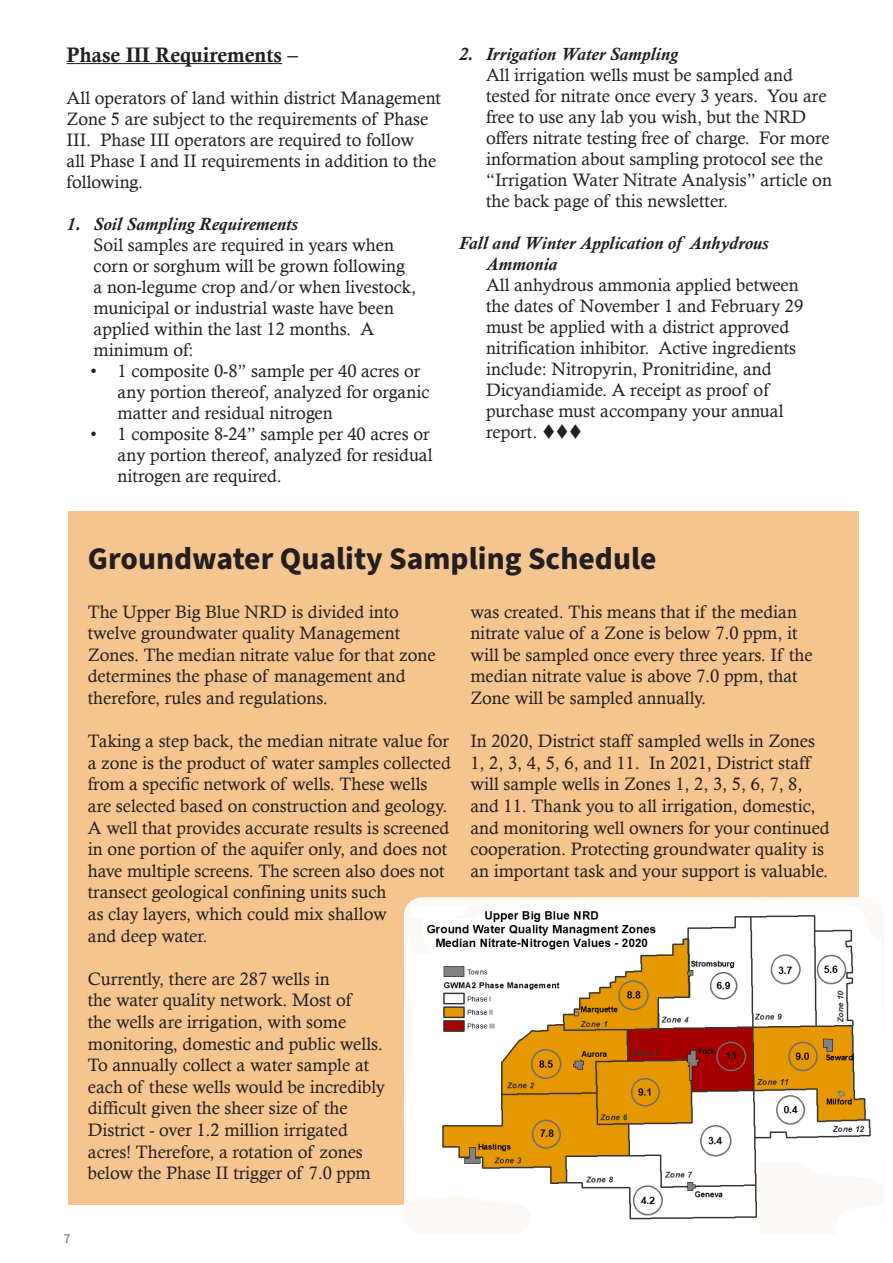
<style>
.page{position:relative;width:893px;height:1263px;background:#fff}
.page>*{position:absolute;margin:0;border:0;box-sizing:border-box;transform-origin:0 0}
.t1{font:700 31.5px "Source Sans Pro";color:#231f20}
._10_Subheader_gray_S{font:21px "Calis MT Bol";color:#231f20}
._10_Subheader_gray_S-2{font:18px/21.6px "Calisto";color:#231f20}
._9_Content_gray_Sour{font:13.5px "Source Sans Pro";color:#5b6369}
.s1{font-weight:700;font-style:italic}
</style>
<div class="page">
<hr style="left:67px;top:63px;width:215px;height:1px;background:#231f20">
<div style="left:68px;top:512px;width:791px;height:693px;background:#f4c58f"></div>
<img style="left:404px;top:897px;width:480px;height:336px">
<p class="_10_Subheader_gray_S" style="left:67px;top:43px;width:233px">Phase III Requirements –</p>
<p class="_10_Subheader_gray_S-2" style="left:67px;top:87px;width:376px;line-height:21px">All operators of land within district Management Zone 5 are subject to the requirements of Phase III. Phase III operators are required to follow<br>all Phase I and II requirements in addition to the following.</p>
<p class="_10_Subheader_gray_S-2" style="left:94px;top:213px;width:324px;line-height:21px;text-indent:-27px"><span class="s1">1. Soil Sampling Requirements<br></span>Soil samples are required in years when corn or sorghum will be grown following a non-legume crop and/or when livestock, municipal or industrial waste have been applied within the last 12 months. A minimum of:</p>
<p class="_10_Subheader_gray_S-2" style="left:118px;top:360px;width:313px;line-height:21px;text-indent:-27px">• 1 composite 0-8” sample per 40 acres or any portion thereof, analyzed for organic matter and residual nitrogen</p>
<p class="_10_Subheader_gray_S-2" style="left:118px;top:423px;width:317px;line-height:21px;text-indent:-27px">• 1 composite 8-24” sample per 40 acres or any portion thereof, analyzed for residual nitrogen are required.</p>
<p class="_10_Subheader_gray_S-2" style="left:486px;top:43px;width:347px;line-height:21px;text-indent:-27px"><span class="s1">2. Irrigation Water Sampling<br></span>All irrigation wells must be sampled and tested for nitrate once every 3 years. You are free to use any lab you wish, but the NRD offers nitrate testing free of charge. For more information about sampling protocol see the “Irrigation Water Nitrate Analysis” article on the back page of this newsletter.</p>
<p class="_10_Subheader_gray_S-2" style="left:486px;top:232px;width:319px;line-height:21px;text-indent:-27px"><span class="s1">Fall and Winter Application of Anhydrous Ammonia<br></span>All anhydrous ammonia applied between the dates of November 1 and February 29 must be applied with a district approved nitrification inhibitor. Active ingredients include: Nitropyrin, Pronitridine, and Dicyandiamide. A receipt as proof of purchase must accompany your annual report. ▼▼▼</p>
<p class="t1" style="left:88px;top:538px;width:570px">Groundwater Quality Sampling Schedule</p>
<p class="_10_Subheader_gray_S-2" style="left:88px;top:600px;width:349px">The Upper Big Blue NRD is divided into twelve groundwater quality Management Zones. The median nitrate value for that zone determines the phase of management and therefore, rules and regulations.</p>
<p class="_10_Subheader_gray_S-2" style="left:88px;top:730px;width:365px">Taking a step back, the median nitrate value for a zone is the product of water samples collected from a specific network of wells. These wells are selected based on construction and geology.<br>A well that provides accurate results is screened in one portion of the aquifer only, and does not have multiple screens. The screen also does not transect geological confining units such<br>as clay layers, which could mix shallow<br>and deep water.</p>
<p class="_10_Subheader_gray_S-2" style="left:88px;top:968px;width:299px">Currently, there are 287 wells in<br>the water quality network. Most of<br>the wells are irrigation, with some monitoring, domestic and public wells.<br>To annually collect a water sample at each of these wells would be incredibly difficult given the sheer size of the District - over 1.2 million irrigated acres! Therefore, a rotation of zones below the Phase II trigger of 7.0 ppm</p>
<p class="_10_Subheader_gray_S-2" style="left:470px;top:600px;width:344px">was created. This means that if the median nitrate value of a Zone is below 7.0 ppm, it will be sampled once every three years. If the median nitrate value is above 7.0 ppm, that Zone will be sampled annually.</p>
<p class="_10_Subheader_gray_S-2" style="left:470px;top:730px;width:361px">In 2020, District staff sampled wells in Zones 1, 2, 3, 4, 5, 6, and 11. In 2021, District staff will sample wells in Zones 1, 2, 3, 5, 6, 7, 8, and 11. Thank you to all irrigation, domestic, and monitoring well owners for your continued cooperation. Protecting groundwater quality is an important task and your support is valuable.</p>
<p class="_9_Content_gray_Sour" style="left:64px;top:1229px;width:8px">7</p>
</div>
